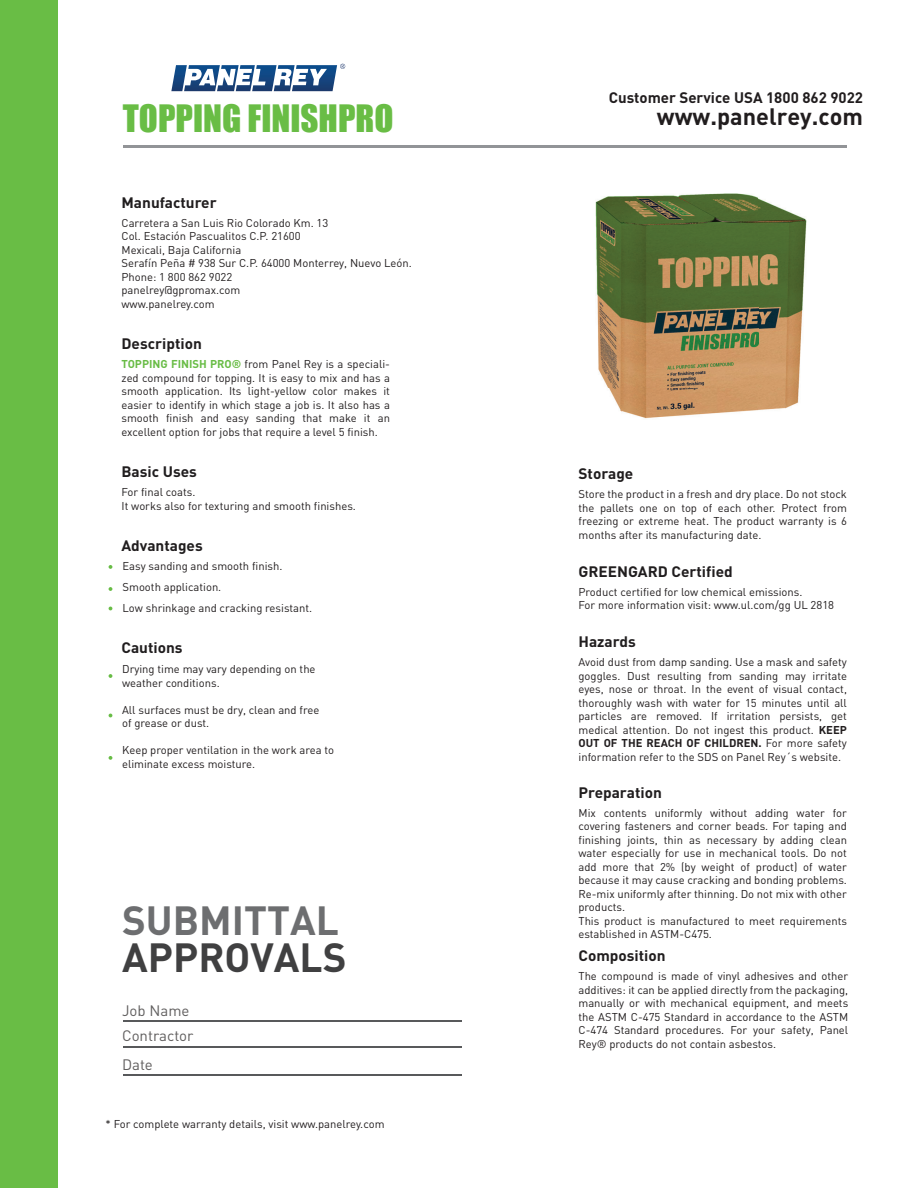
<style>
.page{position:relative;width:918px;height:1188px;background:#fff}
.page>*{position:absolute;margin:0;border:0;box-sizing:border-box;transform-origin:0 0}
.t1{font:40.2px "DIN Bold";color:#6d6e70}
.t2{font:40.2px "DIN Bold";color:#404041}
.t3{font:34.95px "Impact";color:#69bd45}
.t4{font:23.4px "DIN Bold";color:#211d1e}
.t5{font:700 15px "DIN";color:#201d1e}
.t6{font:15px "DIN Bold";color:#211d1e}
.t7{font:15px/25.5px "DIN";color:#605e5e}
.t8{font:11.25px/13.5px "DIN";color:#211d1e}
.s1{font-weight:700;color:#68bc45}
.s2{font-weight:700}
</style>
<div class="page">
<div style="left:0;top:0;width:58px;height:1188px;background:#69bd45"></div>
<svg style="left:171px;top:64px;width:174px;height:28px"></svg>
<hr style="left:123px;top:146px;width:724px;height:2px;background:#929497">
<svg style="left:109px;top:565px;width:3px;height:4px"></svg>
<svg style="left:109px;top:587px;width:3px;height:4px"></svg>
<svg style="left:109px;top:674px;width:3px;height:4px"></svg>
<svg style="left:109px;top:756px;width:3px;height:4px"></svg>
<hr style="left:123px;top:1021px;width:338px;height:1px;background:#58595b">
<hr style="left:123px;top:1046px;width:338px;height:1px;background:#58595b">
<hr style="left:123px;top:1075px;width:338px;height:1px;background:#58595b">
<img style="left:595px;top:194px;width:212px;height:225px">
<h3 class="t6" style="left:609px;top:89px;width:256px">Customer Service USA 1800 862 9022</h3>
<h2 class="t3" style="left:123px;top:99px;width:272px">TOPPING FINISHPRO</h2>
<h3 class="t4" style="left:657px;top:104px;width:208px">www.panelrey.com</h3>
<h3 class="t5" style="left:122px;top:197px;width:97px">Manufacturer</h3>
<p class="t8" style="left:122px;top:217px;width:292px">Carretera a San Luis Rio Colorado Km. 13<br>Col. Estación Pascualitos C.P. 21600<br>Mexicali, Baja California<br>Serafín Peña # 938 Sur C.P. 64000 Monterrey, Nuevo León.<br>Phone: 1 800 862 9022<br>panelrey@gpromax.com<br>www.panelrey.com</p>
<h3 class="t5" style="left:122px;top:339px;width:82px">Description</h3>
<p class="t8" style="left:122px;top:359px;width:270px;text-align:justify"><span class="s1">TOPPING FINISH PRO®</span> from Panel Rey is a speciali&shy;zed compound for topping. It is easy to mix and has a smooth application. Its light-yellow color makes it easier to identify in which stage a job is. It also has a smooth finish and easy sanding that make it an excellent option for jobs that require a level 5 finish.</p>
<h3 class="t5" style="left:122px;top:467px;width:77px">Basic Uses</h3>
<p class="t8" style="left:122px;top:487px;width:236px">For final coats.<br>It works also for texturing and smooth finishes.</p>
<h3 class="t5" style="left:122px;top:541px;width:83px">Advantages</h3>
<p class="t8" style="left:123px;top:557px;width:191px;line-height:21px">Easy sanding and smooth finish.<br>Smooth application.<br>Low shrinkage and cracking resistant.</p>
<h3 class="t5" style="left:122px;top:643px;width:63px">Cautions</h3>
<p class="t8" style="left:122px;top:664px;width:195px">Drying time may vary depending on the weather conditions.</p>
<p class="t8" style="left:122px;top:704px;width:199px">All surfaces must be dry, clean and free of grease or dust.</p>
<p class="t8" style="left:122px;top:745px;width:213px">Keep proper ventilation in the work area to eliminate excess moisture.</p>
<h1 class="t1" style="left:122px;top:898px;width:218px">SUBMITTAL</h1>
<h1 class="t2" style="left:122px;top:934px;width:226px">APPROVALS</h1>
<h3 class="t7" style="left:122px;top:999px;width:73px">Job Name<br>Contractor</h3>
<h3 class="t7" style="left:122px;top:1053px;width:32px">Date</h3>
<p class="t8" style="left:106px;top:1119px;width:280px">* For complete warranty details, visit www.panelrey.com</p>
<h3 class="t5" style="left:579px;top:469px;width:56px">Storage</h3>
<p class="t8" style="left:579px;top:489px;width:270px;text-align:justify">Store the product in a fresh and dry place. Do not stock the pallets one on top of each other. Protect from freezing or extreme heat. The product warranty is 6 months after its manufacturing date.</p>
<h3 class="t5" style="left:579px;top:566px;width:156px">GREENGARD Certified</h3>
<p class="t8" style="left:579px;top:586px;width:257px">Product certified for low chemical emissions.<br>For more information visit: www.ul.com/gg UL 2818</p>
<h3 class="t5" style="left:579px;top:637px;width:59px">Hazards</h3>
<p class="t8" style="left:579px;top:657px;width:270px;text-align:justify">Avoid dust from damp sanding. Use a mask and safety goggles. Dust resulting from sanding may irritate eyes, nose or throat. In the event of visual contact, thoroughly wash with water for 15 minutes until all particles are removed. If irritation persists, get medical attention. Do not ingest this product. <span class="s2">KEEP OUT OF THE REACH OF CHILDREN.</span> For more safety information refer to the SDS on Panel Rey´s website.</p>
<h3 class="t5" style="left:579px;top:787px;width:85px">Preparation</h3>
<p class="t8" style="left:579px;top:807px;width:270px">Mix contents uniformly without adding water for covering fasteners and corner beads. For taping and finishing joints, thin as necessary by adding clean water especially for use in mechanical tools. Do not add more that 2% (by weight of product) of water because it may cause cracking and bonding problems.<br>Re-mix uniformly after thinning. Do not mix with other products.<br>This product is manufactured to meet requirements established in ASTM-C475.</p>
<h3 class="t5" style="left:579px;top:951px;width:89px">Composition</h3>
<p class="t8" style="left:579px;top:971px;width:271px;text-align:justify">The compound is made of vinyl adhesives and other additives: it can be applied directly from the packaging, manually or with mechanical equipment, and meets the ASTM C-475 Standard in accordance to the ASTM C-474 Standard procedures. For your safety, Panel Rey® products do not contain asbestos.</p>
</div>
